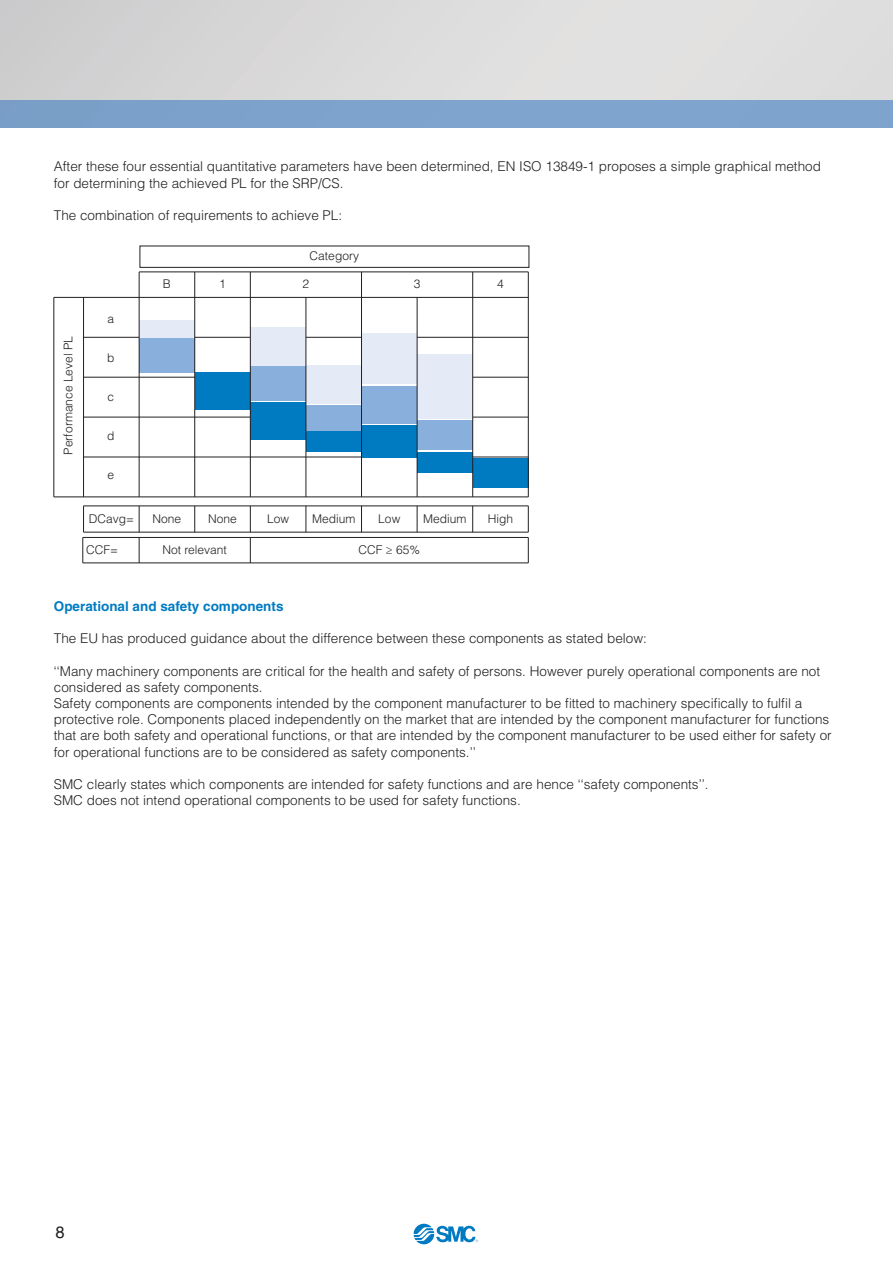
<style>
.page{position:relative;width:893px;height:1263px;background:#fff}
.page>*{position:absolute;margin:0;border:0;box-sizing:border-box;transform-origin:0 0}
.t1{font:16.5px "Helvetica";color:#231f20}
.t2{font:300 13.5px/16.2px "Helvetica";color:#231f20}
.t3{font:700 13.5px "Helvetica";color:#007bc2}
.t4{font:300 12px "Helvetica";color:#231f20}
</style>
<div class="page">
<svg style="left:0;top:0;width:892px;height:100px;background:#dadada"></svg>
<svg style="left:413px;top:1224px;width:65px;height:20px"></svg>
<svg style="left:0;top:127px;width:892px;height:1px"></svg>
<div style="left:0;top:100px;width:892px;height:27px;background:#7ea3cd"></div>
<hr style="left:54px;top:297px;width:474px;height:1px;background:#231f20">
<hr style="left:54px;top:496px;width:474px;height:1px;background:#231f20">
<hr style="left:84px;top:457px;width:444px;height:1px;background:#231f20">
<hr style="left:84px;top:505px;width:444px;height:1px;background:#231f20">
<hr style="left:84px;top:532px;width:444px;height:1px;background:#231f20">
<hr style="left:83px;top:537px;width:445px;height:1px;background:#231f20">
<hr style="left:83px;top:563px;width:445px;height:1px;background:#231f20">
<hr style="left:84px;top:417px;width:444px;height:1px;background:#231f20">
<hr style="left:84px;top:377px;width:444px;height:1px;background:#231f20">
<hr style="left:84px;top:337px;width:444px;height:1px;background:#231f20">
<div style="left:195px;top:372px;width:55px;height:38px;background:#007bc2"></div>
<div style="left:139px;top:338px;width:56px;height:34px;background:#89afdd"></div>
<div style="left:139px;top:320px;width:56px;height:18px;background:#e4ebf7"></div>
<div style="left:250px;top:327px;width:56px;height:39px;background:#e4ebf7"></div>
<div style="left:250px;top:366px;width:56px;height:35px;background:#89afdd"></div>
<div style="left:250px;top:402px;width:56px;height:38px;background:#007bc2"></div>
<div style="left:306px;top:405px;width:55px;height:26px;background:#89afdd"></div>
<div style="left:306px;top:431px;width:55px;height:21px;background:#007bc2"></div>
<div style="left:306px;top:365px;width:55px;height:39px;background:#e4ebf7"></div>
<div style="left:472px;top:458px;width:56px;height:30px;background:#007bc2"></div>
<div style="left:361px;top:386px;width:56px;height:37px;background:#89afdd"></div>
<div style="left:361px;top:425px;width:56px;height:33px;background:#007bc2"></div>
<div style="left:361px;top:333px;width:56px;height:51px;background:#e4ebf7"></div>
<div style="left:417px;top:420px;width:55px;height:30px;background:#89afdd"></div>
<div style="left:417px;top:452px;width:55px;height:21px;background:#007bc2"></div>
<div style="left:417px;top:354px;width:55px;height:65px;background:#e4ebf7"></div>
<hr style="left:139px;top:272px;width:389px;height:1px;background:#231f20">
<hr style="left:54px;top:297px;width:1px;height:200px;background:#231f20">
<hr style="left:83px;top:297px;width:1px;height:200px;background:#231f20">
<hr style="left:528px;top:272px;width:1px;height:225px;background:#231f20">
<hr style="left:139px;top:272px;width:1px;height:225px;background:#231f20">
<hr style="left:194px;top:272px;width:1px;height:225px;background:#231f20">
<hr style="left:250px;top:272px;width:1px;height:225px;background:#231f20">
<hr style="left:305px;top:297px;width:1px;height:200px;background:#231f20">
<hr style="left:361px;top:272px;width:1px;height:225px;background:#231f20">
<hr style="left:417px;top:297px;width:1px;height:200px;background:#231f20">
<hr style="left:472px;top:272px;width:1px;height:225px;background:#231f20">
<svg style="left:139px;top:506px;width:1px;height:57px"></svg>
<svg style="left:82px;top:506px;width:2px;height:57px"></svg>
<svg style="left:194px;top:506px;width:1px;height:26px"></svg>
<svg style="left:250px;top:506px;width:1px;height:26px"></svg>
<svg style="left:250px;top:538px;width:1px;height:25px"></svg>
<svg style="left:305px;top:506px;width:1px;height:26px"></svg>
<svg style="left:361px;top:506px;width:1px;height:26px"></svg>
<svg style="left:416px;top:506px;width:1px;height:26px"></svg>
<svg style="left:472px;top:506px;width:1px;height:26px"></svg>
<svg style="left:528px;top:506px;width:1px;height:57px"></svg>
<div style="left:139px;top:246px;width:390px;height:22px;border:1px solid #231f20"></div>
<p class="t2" style="left:54px;top:160px;width:768px">After these four essential quantitative parameters have been determined, EN ISO 13849-1 proposes a simple graphical method for determining the achieved PL for the SRP/CS.</p>
<p class="t2" style="left:54px;top:208px;width:290px">The combination of requirements to achieve PL:</p>
<p class="t4" style="left:64px;top:455px;width:120px;rotate:-90deg">Performance Level PL</p>
<p class="t4" style="left:107px;top:315px;width:8px">a</p>
<p class="t4" style="left:107px;top:354px;width:9px">b</p>
<p class="t4" style="left:107px;top:393px;width:8px">c</p>
<p class="t4" style="left:107px;top:432px;width:9px">d</p>
<p class="t4" style="left:107px;top:471px;width:8px">e</p>
<p class="t4" style="left:163px;top:280px;width:10px">B</p>
<p class="t4" style="left:309px;top:251px;width:51px">Category</p>
<p class="t4" style="left:219px;top:280px;width:8px">1</p>
<p class="t4" style="left:302px;top:280px;width:8px">2</p>
<p class="t4" style="left:414px;top:280px;width:8px">3</p>
<p class="t4" style="left:497px;top:280px;width:8px">4</p>
<p class="t4" style="left:89px;top:514px;width:47px">DCavg=</p>
<p class="t4" style="left:153px;top:514px;width:30px">None</p>
<p class="t4" style="left:208px;top:514px;width:30px">None</p>
<p class="t4" style="left:267px;top:514px;width:24px">Low</p>
<p class="t4" style="left:312px;top:514px;width:45px">Medium</p>
<p class="t4" style="left:378px;top:514px;width:24px">Low</p>
<p class="t4" style="left:423px;top:514px;width:45px">Medium</p>
<p class="t4" style="left:488px;top:514px;width:27px">High</p>
<p class="t4" style="left:86px;top:546px;width:33px">CCF=</p>
<p class="t4" style="left:358px;top:546px;width:63px">CCF ≥ 65%</p>
<p class="t4" style="left:162px;top:546px;width:66px">Not relevant</p>
<p class="t3" style="left:54px;top:601px;width:231px">Operational and safety components</p>
<p class="t2" style="left:54px;top:632px;width:594px">The EU has produced guidance about the difference between these components as stated below:</p>
<p class="t2" style="left:54px;top:664px;width:779px">‘‘Many machinery components are critical for the health and safety of persons. However purely operational components are not considered as safety components.<br>Safety components are components intended by the component manufacturer to be fitted to machinery specifically to fulfil a protective role. Components placed independently on the market that are intended by the component manufacturer for functions that are both safety and operational functions, or that are intended by the component manufacturer to be used either for safety or for operational functions are to be considered as safety components.’’</p>
<p class="t2" style="left:54px;top:777px;width:656px">SMC clearly states which components are intended for safety functions and are hence ‘‘safety components’’.<br>SMC does not intend operational components to be used for safety functions.</p>
<p class="t1" style="left:55px;top:1226px;width:11px">8</p>
</div>
